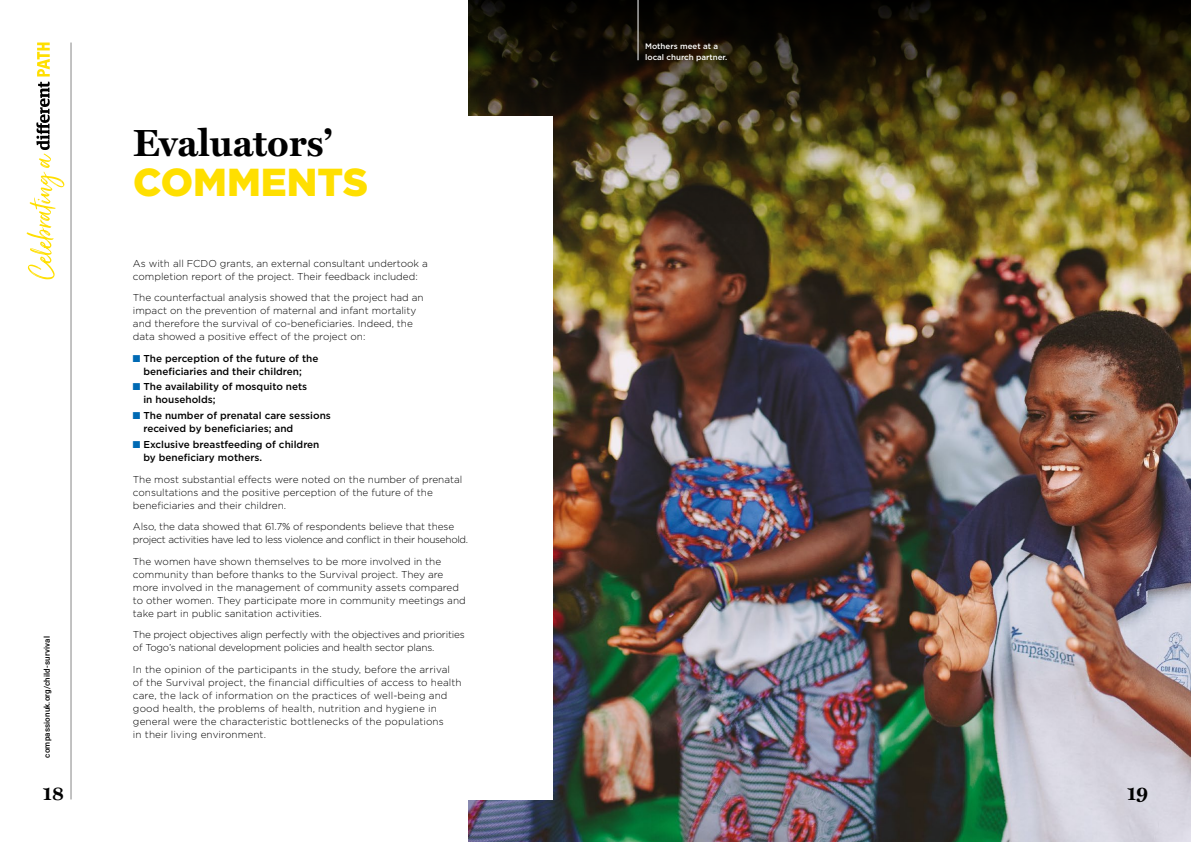
<style>
.page{position:relative;width:1191px;height:842px;background:#fff}
.page>*{position:absolute;margin:0;border:0;box-sizing:border-box;transform-origin:0 0}
.t1{font:900 39px "Gotham HTF";color:#ffdf00}
.t2{font:700 38px "Miller Text";color:#000}
.t3{font:700 20px "Miller Text";color:#000}
.t4{font:300 10px/13px "Gotham HTF";color:#000}
.t5{font:500 10px/13px "Gotham HTF";color:#000}
.t6{font:300 10px/13px "Gotham HTF";letter-spacing:-.03em;color:#000}
.t7{font:300 10px/13px "Gotham HTF";letter-spacing:-.02em;color:#000}
.t8{font:500 8px/11px "Gotham HTF";color:#fff}
.t9{font:500 8px "Roboto";letter-spacing:.015em;color:#000}
.s1{color:#006ab4}
</style>
<div class="page">
<hr style="left:71px;top:43px;width:1px;height:756px;background:#878787">
<svg style="left:27px;top:43px;width:37px;height:236px"></svg>
<img style="left:468px;top:231px;width:723px;height:611px">
<img style="left:468px;top:0;width:723px;height:231px">
<div style="left:170px;top:116px;width:383px;height:683px;background:#fff"></div>
<hr style="left:637px;top:0;width:1px;height:60px;background:#fff">
<p class="t9" style="left:41px;top:758px;width:123px;rotate:-90deg">compassionuk.org/child-survival</p>
<h3 class="t3" style="left:43px;top:777px;width:23px">18</h3>
<h2 class="t2" style="left:133px;top:113px;width:201px">Evaluators’</h2>
<h1 class="t1" style="left:133px;top:160px;width:237px">COMMENTS</h1>
<p class="t4" style="left:133px;top:256px;width:296px">As with all FCDO grants, an external consultant undertook a completion report of the project. Their feedback included:</p>
<p class="t4" style="left:133px;top:291px;width:292px">The counterfactual analysis showed that the project had an impact on the prevention of maternal and infant mortality and therefore the survival of co-beneficiaries. Indeed, the data showed a positive effect of the project on:</p>
<p class="t5" style="left:143px;top:351px;width:176px;text-indent:-10px"><span class="s1">■</span> The perception of the future of the beneficiaries and their children;</p>
<p class="t5" style="left:143px;top:380px;width:165px;text-indent:-10px"><span class="s1">■</span> The availability of mosquito nets in households;</p>
<p class="t5" style="left:143px;top:409px;width:189px;text-indent:-10px"><span class="s1">■</span> The number of prenatal care sessions received by beneficiaries; and</p>
<p class="t5" style="left:143px;top:438px;width:178px;text-indent:-10px"><span class="s1">■</span> Exclusive breastfeeding of children by beneficiary mothers.</p>
<p class="t4" style="left:133px;top:472px;width:331px">The most substantial effects were noted on the number of prenatal consultations and the positive perception of the future of the beneficiaries and their children.</p>
<p class="t6" style="left:133px;top:520px;width:337px">Also, the data showed that 61.7% of respondents believe that these project activities have led to less violence and conflict in their household.</p>
<p class="t4" style="left:133px;top:554px;width:334px">The women have shown themselves to be more involved in the community than before thanks to the Survival project. They are more involved in the management of community assets compared to other women. They participate more in community meetings and take part in public sanitation activities.</p>
<p class="t7" style="left:133px;top:628px;width:333px">The project objectives align perfectly with the objectives and priorities of Togo’s national development policies and health sector plans.</p>
<p class="t4" style="left:133px;top:662px;width:330px">In the opinion of the participants in the study, before the arrival of the Survival project, the financial difficulties of access to health care, the lack of information on the practices of well-being and good health, the problems of health, nutrition and hygiene in general were the characteristic bottlenecks of the populations<br>in their living environment.</p>
<p class="t8" style="left:645px;top:41px;width:84px">Mothers meet at a local church partner.</p>
<h3 class="t3" style="left:1127px;top:777px;width:23px">19</h3>
</div>
